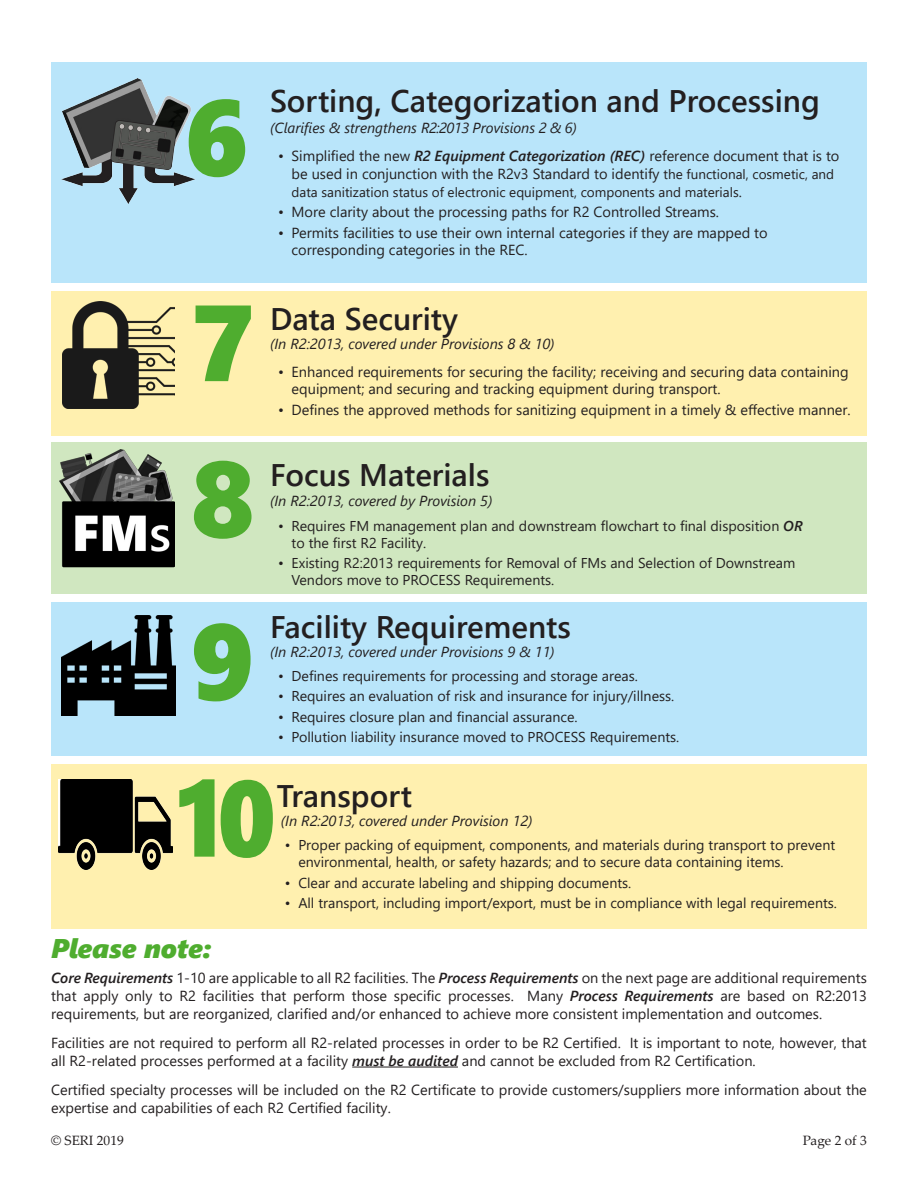
<style>
.page{position:relative;width:918px;height:1188px;background:#fff}
.page>*{position:absolute;margin:0;border:0;box-sizing:border-box;transform-origin:0 0}
.t1{font:108px "Segoe UI Black";color:#4fad2f}
.t2{font:108px "Segoe UI Black";color:#4fad2f;scale:.9 1}
.t3{font:600 31.2px "Segoe UI";color:#231f20}
.t4{font:italic 27px "Segoe UI Black";color:#4fad2f}
.t5{font:14.55px/18px "Segoe UI";color:#231f20}
.t6{font:italic 14.55px "Segoe UI";color:#231f20}
.t7{font:14.25px/17.1px "Segoe UI";color:#231f20}
.t8{font:13.5px "Segoe UI";color:#231f20}
.t9{font:13.5px "Palatino Linotype";color:#231f20}
.s1{font-weight:600;font-style:italic}
.s2{font-size:13.5px}
.s3{font-size:14.55px}
</style>
<div class="page">
<div style="left:51px;top:764px;width:816px;height:165px;background:#fff0af"></div>
<img style="left:58px;top:780px;width:115px;height:89px">
<div style="left:51px;top:63px;width:816px;height:220px;background:#b9e5fa"></div>
<img style="left:62px;top:78px;width:133px;height:126px">
<div style="left:51px;top:291px;width:816px;height:145px;background:#fff0af"></div>
<img style="left:63px;top:301px;width:111px;height:108px">
<div style="left:51px;top:443px;width:816px;height:151px;background:#d0e7c0"></div>
<img style="left:60px;top:450px;width:114px;height:118px">
<div style="left:51px;top:602px;width:816px;height:154px;background:#b9e5fa"></div>
<img style="left:61px;top:615px;width:115px;height:100px">
<hr style="left:352px;top:1067px;width:106px;height:1px;background:#231f20">
<p class="t1" style="left:184px;top:59px;width:66px">6</p>
<p class="t1" style="left:190px;top:265px;width:66px">7</p>
<p class="t1" style="left:190px;top:421px;width:66px">8</p>
<p class="t1" style="left:190px;top:584px;width:66px">9</p>
<p class="t3" style="left:270px;top:72px;width:551px">Sorting, Categorization and Processing</p>
<p class="t6" style="left:270px;top:114px;width:308px">(Clarifies &amp; strengthens R2:2013 Provisions 2 &amp; 6)</p>
<p class="t5" style="left:278px;top:145px;width:563px;text-align:center">• Simplified the new <span class="s1">R2 Equipment Categorization (REC)</span> reference document that is to be used in conjunction with the R2v3 Standard to identify <span class="s2">the functional, cosmetic, and</span></p>
<p class="t8" style="left:292px;top:179px;width:452px">data sanitization status of electronic equipment, components and materials<span class="s3">.</span></p>
<p class="t5" style="left:278px;top:202px;width:443px">• More clarity about the processing paths for R2 Controlled Streams.</p>
<p class="t5" style="left:292px;top:223px;width:478px;line-height:17.4px;text-indent:-14px">• Permits facilities to use their own internal categories if they are mapped to corresponding categories in the REC.</p>
<p class="t3" style="left:270px;top:289px;width:190px">Data Security</p>
<p class="t6" style="left:270px;top:330px;width:286px">(In R2:2013, covered under Provisions 8 &amp; 10)</p>
<p class="t5" style="left:292px;top:362px;width:559px;line-height:17.4px;text-indent:-14px">• Enhanced requirements for securing the facility; receiving and securing data containing equipment; and securing and tracking equipment during transport.</p>
<p class="t5" style="left:278px;top:399px;width:574px">• Defines the approved methods for sanitizing equipment in a timely &amp; effective manner.</p>
<p class="t3" style="left:270px;top:446px;width:221px">Focus Materials</p>
<p class="t6" style="left:270px;top:487px;width:224px">(In R2:2013, covered by Provision 5)</p>
<p class="t7" style="left:292px;top:516px;width:513px;text-indent:-14px">• Requires FM management plan and downstream flowchart to final disposition <span class="s1">OR </span>to the first R2 Facility.</p>
<p class="t7" style="left:292px;top:553px;width:505px;text-indent:-14px">• Existing R2:2013 requirements for Removal of FMs and Selection of Downstream<br>Vendors move to PROCESS Requirements.</p>
<p class="t3" style="left:270px;top:597px;width:303px">Facility Requirements</p>
<p class="t6" style="left:270px;top:638px;width:286px">(In R2:2013, covered under Provisions 9 &amp; 11)</p>
<p class="t7" style="left:278px;top:666px;width:361px">• Defines requirements for processing and storage areas.</p>
<p class="t7" style="left:278px;top:687px;width:398px">• Requires an evaluation of risk and insurance for injury/illness.</p>
<p class="t7" style="left:278px;top:707px;width:301px">• Requires closure plan and financial assurance.</p>
<p class="t7" style="left:278px;top:727px;width:403px">• Pollution liability insurance moved to PROCESS Requirements.</p>
<p class="t2" style="left:176px;top:740px;width:113px">10</p>
<p class="t3" style="left:277px;top:766px;width:137px">Transport</p>
<p class="t6" style="left:281px;top:808px;width:253px">(In R2:2013, covered under Provision 12)</p>
<p class="t7" style="left:298px;top:835px;width:538px;text-indent:-14px">• Proper packing of equipment, components, and materials during transport to prevent environmental, health, or safety hazards; and to secure data containing items.</p>
<p class="t7" style="left:285px;top:873px;width:348px">• Clear and accurate labeling and shipping documents.</p>
<p class="t7" style="left:285px;top:893px;width:554px">• All transport, including import/export, must be in compliance with legal requirements.</p>
<p class="t4" style="left:51px;top:928px;width:162px">Please note:</p>
<p class="t5" style="left:51px;top:968px;width:817px;text-align:justify"><span class="s1">Core Requirements</span> 1-10 are applicable to all R2 facilities. The <span class="s1">Process Requirements</span> on the next page are additional requirements that apply only to R2 facilities that perform those specific processes. Many <span class="s1">Process Requirements</span> are based on R2:2013 requirements, but are reorganized, clarified and/or enhanced to achieve more consistent implementation and outcomes.</p>
<p class="t5" style="left:51px;top:1032px;width:817px">Facilities are not required to perform all R2-related processes in order to be R2 Certified. It is important to note, however, that all R2-related processes performed at a facility <span class="s1">must be audited</span> and cannot be excluded from R2 Certification.</p>
<p class="t5" style="left:51px;top:1079px;width:817px">Certified specialty processes will be included on the R2 Certificate to provide customers/suppliers more information about the expertise and capabilities of each R2 Certified facility.</p>
<p class="t9" style="left:51px;top:1131px;width:74px">© SERI 2019</p>
<p class="t9" style="left:803px;top:1131px;width:65px">Page 2 of 3</p>
</div>
